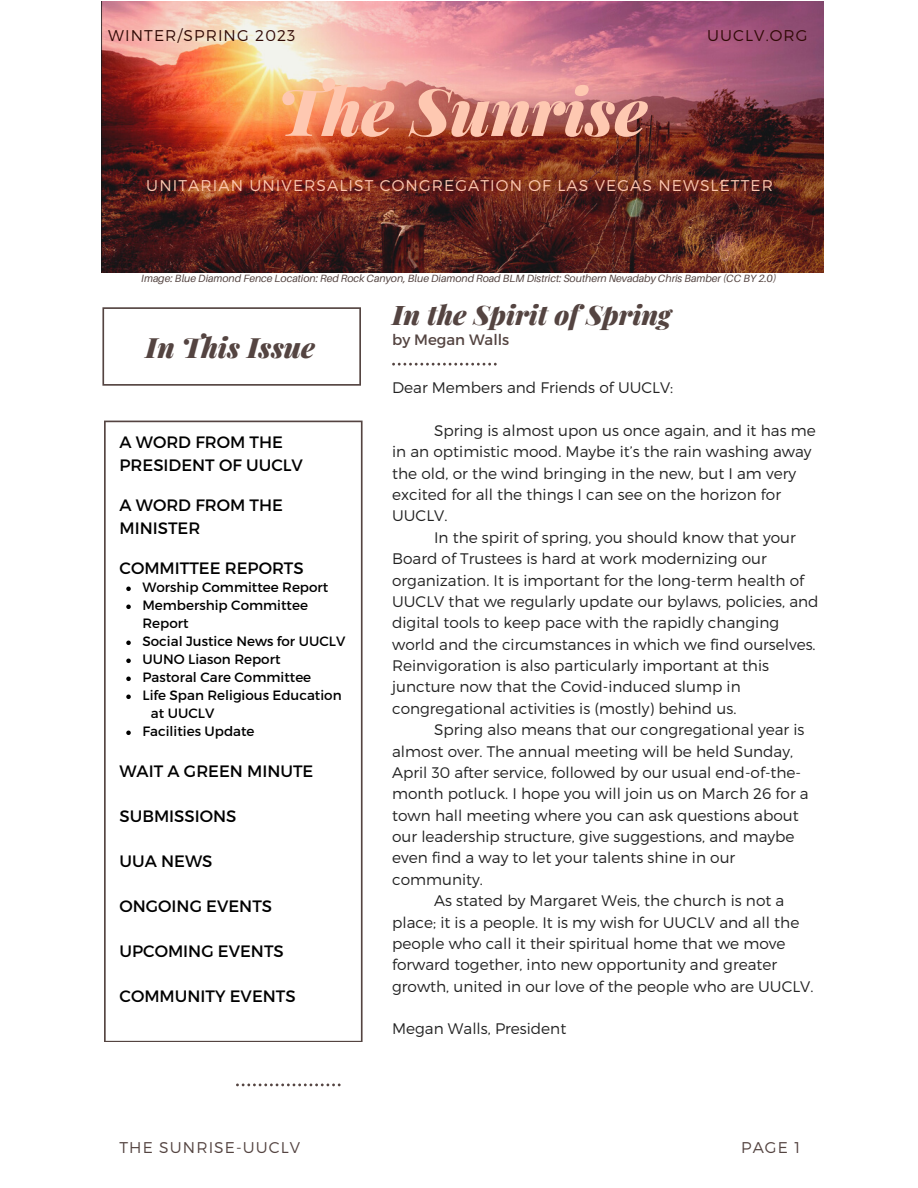
<style>
.page{position:relative;width:918px;height:1188px;background:#fff}
.page>*{position:absolute;margin:0;border:0;box-sizing:border-box;transform-origin:0 0}
.t1{font:italic 900 65.4px "Playfair Display";color:#fec8b1}
.t2{font:italic 900 28.05px "Playfair Display";color:#544441}
.t3{font:italic 900 27px "Playfair Display";color:#544441}
.t4{font:16.5px/22.5px "Montserrat";color:#000}
.t5{font:300 15.6px "Montserrat";letter-spacing:.07em;color:#fec8b1}
.t6{font:300 15.6px "Montserrat";letter-spacing:.07em;color:#310a06}
.t7{font:300 15.6px "Montserrat";letter-spacing:.07em;color:#544441}
.t8{font:300 15.3px/21.3px "Montserrat";color:#222}
.t9{font:15px "Montserrat";color:#544441}
.t10{font:13.5px/18px "Montserrat";color:#000}
.t11{font:italic 10.5px "Aileron";color:#544441}
</style>
<div class="page">
<img style="left:101px;top:2px;width:722px;height:271px">
<svg style="left:102px;top:307px;width:259px;height:79px"></svg>
<svg style="left:104px;top:421px;width:259px;height:621px"></svg>
<svg style="left:126px;top:587px;width:5px;height:4px"></svg>
<svg style="left:126px;top:605px;width:5px;height:4px"></svg>
<svg style="left:126px;top:641px;width:5px;height:4px"></svg>
<svg style="left:126px;top:659px;width:5px;height:4px"></svg>
<svg style="left:126px;top:677px;width:5px;height:4px"></svg>
<svg style="left:126px;top:695px;width:5px;height:4px"></svg>
<svg style="left:126px;top:731px;width:5px;height:4px"></svg>
<svg style="left:392px;top:363px;width:105px;height:3px"></svg>
<svg style="left:236px;top:1084px;width:105px;height:2px"></svg>
<p class="t6" style="left:108px;top:25px;width:189px">WINTER/SPRING 2023</p>
<p class="t6" style="left:707px;top:25px;width:102px">UUCLV.ORG</p>
<h1 class="t1" style="left:277px;top:65px;width:372px">The Sunrise</h1>
<p class="t5" style="left:146px;top:175px;width:628px">UNITARIAN UNIVERSALIST CONGREGATION OF LAS VEGAS NEWSLETTER</p>
<p class="t11" style="left:141px;top:272px;width:637px">Image: Blue Diamond Fence Location: Red Rock Canyon, Blue Diamond Road BLM District: Southern Nevadaby Chris Bamber (CC BY 2.0)</p>
<h2 class="t2" style="left:146px;top:327px;width:171px">In This Issue</h2>
<p class="t4" style="left:120px;top:430px;width:185px">A WORD FROM THE<br>PRESIDENT OF UUCLV</p>
<p class="t4" style="left:120px;top:493px;width:165px">A WORD FROM THE<br>MINISTER</p>
<p class="t4" style="left:120px;top:556px;width:186px">COMMITTEE REPORTS</p>
<p class="t10" style="left:142px;top:578px;width:204px">Worship Committee Report<br>Membership Committee<br>Report<br>Social Justice News for UUCLV<br>UUNO Liason Report<br>Pastoral Care Committee<br>Life Span Religious Education</p>
<p class="t10" style="left:142px;top:722px;width:114px">Facilities Update</p>
<p class="t10" style="left:151px;top:704px;width:65px">at UUCLV</p>
<p class="t4" style="left:120px;top:759px;width:195px">WAIT A GREEN MINUTE</p>
<p class="t4" style="left:120px;top:804px;width:118px">SUBMISSIONS</p>
<p class="t4" style="left:120px;top:849px;width:94px">UUA NEWS</p>
<p class="t4" style="left:120px;top:894px;width:154px">ONGOING EVENTS</p>
<p class="t4" style="left:120px;top:939px;width:166px">UPCOMING EVENTS</p>
<p class="t4" style="left:120px;top:984px;width:178px">COMMUNITY EVENTS</p>
<h3 class="t3" style="left:392px;top:295px;width:281px">In the Spirit of Spring</h3>
<p class="t9" style="left:392px;top:330px;width:119px">by Megan Walls</p>
<p class="t8" style="left:392px;top:376px;width:283px">Dear Members and Friends of UUCLV:</p>
<p class="t8" style="left:392px;top:419px;width:425px;text-indent:42px">Spring is almost upon us once again, and it has me in an optimistic mood. Maybe it’s the rain washing away the old, or the wind bringing in the new, but I am very excited for all the things I can see on the horizon for UUCLV.</p>
<p class="t8" style="left:392px;top:526px;width:428px;text-indent:42px">In the spirit of spring, you should know that your Board of Trustees is hard at work modernizing our organization. It is important for the long-term health of UUCLV that we regularly update our bylaws, policies, and digital tools to keep pace with the rapidly changing world and the circumstances in which we find ourselves.<br>Reinvigoration is also particularly important at this juncture now that the Covid-induced slump in congregational activities is (mostly) behind us.</p>
<p class="t8" style="left:434px;top:718px;width:372px">Spring also means that our congregational year is</p>
<p class="t8" style="left:392px;top:740px;width:403px">almost over. The annual meeting will be held Sunday,</p>
<p class="t8" style="left:392px;top:761px;width:411px">April 30 after service, followed by our usual end-of-the-</p>
<p class="t8" style="left:392px;top:782px;width:418px">month potluck. I hope you will join us on March 26 for a</p>
<p class="t8" style="left:392px;top:804px;width:408px">town hall meeting where you can ask questions about</p>
<p class="t8" style="left:392px;top:825px;width:404px">our leadership structure, give suggestions, and maybe</p>
<p class="t8" style="left:392px;top:847px;width:345px">even find a way to let your talents shine in our</p>
<p class="t8" style="left:392px;top:868px;width:92px">community.</p>
<p class="t8" style="left:434px;top:889px;width:352px">As stated by Margaret Weis, the church is not a</p>
<p class="t8" style="left:392px;top:911px;width:409px">place; it is a people. It is my wish for UUCLV and all the</p>
<p class="t8" style="left:392px;top:932px;width:395px">people who call it their spiritual home that we move</p>
<p class="t8" style="left:392px;top:953px;width:387px">forward together, into new opportunity and greater</p>
<p class="t8" style="left:392px;top:975px;width:423px">growth, united in our love of the people who are UUCLV.</p>
<p class="t8" style="left:392px;top:1018px;width:176px">Megan Walls, President</p>
<p class="t7" style="left:120px;top:1137px;width:182px">THE SUNRISE-UUCLV</p>
<p class="t7" style="left:741px;top:1138px;width:60px">PAGE 1</p>
</div>
